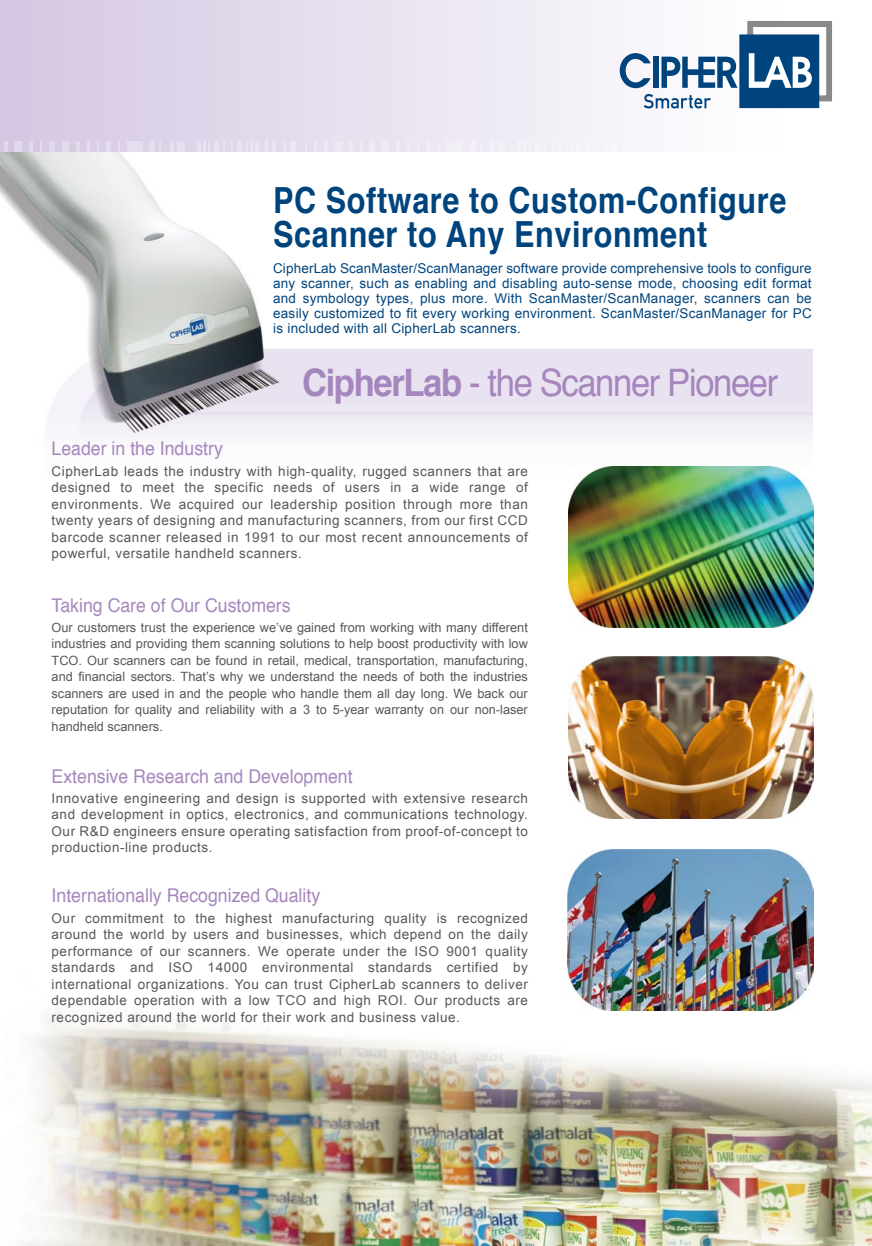
<style>
.page{position:relative;width:872px;height:1246px;background:#fff}
.page>*{position:absolute;margin:0;border:0;box-sizing:border-box;transform-origin:0 0}
.t1{font:37.8px "Helvetica";letter-spacing:-.04em;color:#a687bd;scale:.91 1}
.t2{font:700 36px/34.2px "Helvetica";letter-spacing:.02em;color:#00447d;scale:.85 1}
.t3{font:18.9px "Helvetica";color:#a687bd;scale:.94 1}
.t4{font:13.5px/16.5px "Arial";letter-spacing:.04em;color:#595757;text-align:justify}
.t5{font:13.5px/15px "Arial";letter-spacing:.02em;color:#00447d;text-align:justify}
.t6{font:12.75px/16.5px "Arial";color:#595757;text-align:justify}
.s1{font-weight:700}
</style>
<div class="page">
<img style="left:0;top:108px;width:812px;height:330px">
<div style="left:0;top:0;width:800px;height:152px;background:linear-gradient(to right,#d4c7e2,#fff)"></div>
<div style="left:127px;top:141px;width:15px;height:11px;background:#e5deee"></div>
<svg style="left:170px;top:141px;width:3px;height:11px"></svg>
<svg style="left:159px;top:141px;width:2px;height:11px"></svg>
<svg style="left:223px;top:141px;width:2px;height:11px"></svg>
<div style="left:214px;top:141px;width:5px;height:11px;background:#e9e2f0"></div>
<div style="left:149px;top:141px;width:6px;height:11px;background:#e6dfee"></div>
<div style="left:177px;top:141px;width:7px;height:11px;background:#e7e0ef"></div>
<svg style="left:197px;top:141px;width:13px;height:11px"></svg>
<hr style="left:272px;top:141px;width:4px;height:11px;background:#ebe5f2">
<svg style="left:284px;top:141px;width:2px;height:11px"></svg>
<svg style="left:231px;top:141px;width:2px;height:11px"></svg>
<div style="left:237px;top:141px;width:5px;height:11px;background:#e9e4f0"></div>
<div style="left:290px;top:141px;width:6px;height:11px;background:#ece7f2"></div>
<svg style="left:265px;top:141px;width:3px;height:11px"></svg>
<svg style="left:246px;top:141px;width:13px;height:11px"></svg>
<div style="left:62px;top:141px;width:7px;height:11px;background:#e3daec"></div>
<hr style="left:29px;top:141px;width:4px;height:11px;background:#e2d9ea">
<svg style="left:40px;top:141px;width:2px;height:11px"></svg>
<div style="left:49px;top:141px;width:6px;height:11px;background:#e2d9eb"></div>
<div style="left:15px;top:141px;width:7px;height:11px;background:#e1d8ea"></div>
<svg style="left:4px;top:141px;width:3px;height:11px"></svg>
<svg style="left:118px;top:141px;width:2px;height:11px"></svg>
<div style="left:106px;top:141px;width:5px;height:11px;background:#e5dded"></div>
<svg style="left:76px;top:141px;width:3px;height:11px"></svg>
<svg style="left:87px;top:141px;width:2px;height:11px"></svg>
<div style="left:447px;top:141px;width:15px;height:11px;background:#f2eef6"></div>
<hr style="left:490px;top:141px;width:4px;height:11px;background:#f3f0f7">
<svg style="left:543px;top:141px;width:2px;height:11px"></svg>
<div style="left:535px;top:141px;width:5px;height:11px;background:#f5f3f8"></div>
<div style="left:470px;top:141px;width:5px;height:11px;background:#f3f0f7"></div>
<div style="left:498px;top:141px;width:7px;height:11px;background:#f3f0f7"></div>
<hr style="left:517px;top:141px;width:4px;height:11px;background:#f4f1f8">
<svg style="left:523px;top:141px;width:7px;height:11px"></svg>
<hr style="left:592px;top:141px;width:4px;height:11px;background:#f7f5fa">
<svg style="left:551px;top:141px;width:2px;height:11px"></svg>
<div style="left:557px;top:141px;width:5px;height:11px;background:#f5f3f9"></div>
<div style="left:611px;top:141px;width:5px;height:11px;background:#f8f6fa"></div>
<svg style="left:586px;top:141px;width:2px;height:11px"></svg>
<svg style="left:566px;top:141px;width:13px;height:11px"></svg>
<div style="left:382px;top:141px;width:7px;height:11px;background:#efebf5"></div>
<hr style="left:349px;top:141px;width:4px;height:11px;background:#eee9f3">
<div style="left:369px;top:141px;width:6px;height:11px;background:#efebf4"></div>
<div style="left:335px;top:141px;width:7px;height:11px;background:#ede9f3"></div>
<hr style="left:324px;top:141px;width:4px;height:11px;background:#ede8f3">
<svg style="left:305px;top:141px;width:2px;height:11px"></svg>
<svg style="left:314px;top:141px;width:3px;height:11px"></svg>
<svg style="left:438px;top:141px;width:2px;height:11px"></svg>
<div style="left:426px;top:141px;width:5px;height:11px;background:#f0edf5"></div>
<hr style="left:396px;top:141px;width:4px;height:11px;background:#f0ecf5">
<svg style="left:417px;top:141px;width:2px;height:11px"></svg>
<svg style="left:407px;top:141px;width:3px;height:11px"></svg>
<img style="left:23px;top:778px;width:849px;height:468px">
<img style="left:568px;top:466px;width:245px;height:161px">
<img style="left:568px;top:656px;width:245px;height:162px">
<img style="left:568px;top:849px;width:245px;height:161px">
<svg style="left:619px;top:20px;width:213px;height:88px"></svg>
<p class="t2" style="left:273px;top:184px;width:605px">PC Software to Custom-Configure<br>Scanner to Any Environment</p>
<p class="t5" style="left:273px;top:261px;width:540px">CipherLab ScanMaster/ScanManager software provide comprehensive tools to configure any scanner, such as enabling and disabling auto-sense mode, choosing edit format and symbology types, plus more. With ScanMaster/ScanManager, scanners can be easily customized to fit every working environment. ScanMaster/ScanManager for PC is included with all CipherLab scanners.</p>
<p class="t1" style="left:302px;top:354px;width:525px"><span class="s1">CipherLab</span> - the Scanner Pioneer</p>
<p class="t3" style="left:52px;top:433px;width:184px">Leader in the Industry</p>
<p class="t4" style="left:52px;top:463px;width:478px">CipherLab leads the industry with high-quality, rugged scanners that are designed to meet the specific needs of users in a wide range of environments. We acquired our leadership position through more than twenty years of designing and manufacturing scanners, from our first CCD barcode scanner released in 1991 to our most recent announcements of powerful, versatile handheld scanners.</p>
<p class="t3" style="left:52px;top:591px;width:256px">Taking Care of Our Customers</p>
<p class="t6" style="left:52px;top:619px;width:478px">Our customers trust the experience we’ve gained from working with many different industries and providing them scanning solutions to help boost productivity with low TCO. Our scanners can be found in retail, medical, transportation, manufacturing, and financial sectors. That’s why we understand the needs of both the industries scanners are used in and the people who handle them all day long. We back our reputation for quality and reliability with a 3 to 5-year warranty on our non-laser handheld scanners.</p>
<p class="t3" style="left:52px;top:761px;width:322px">Extensive Research and Development</p>
<p class="t4" style="left:52px;top:790px;width:478px">Innovative engineering and design is supported with extensive research and development in optics, electronics, and communications technology.<br>Our R&amp;D engineers ensure operating satisfaction from proof-of-concept to production-line products.</p>
<p class="t3" style="left:52px;top:881px;width:287px">Internationally Recognized Quality</p>
<p class="t4" style="left:52px;top:910px;width:478px">Our commitment to the highest manufacturing quality is recognized around the world by users and businesses, which depend on the daily performance of our scanners. We operate under the ISO 9001 quality standards and ISO 14000 environmental standards certified by international organizations. You can trust CipherLab scanners to deliver dependable operation with a low TCO and high ROI. Our products are recognized around the world for their work and business value.</p>
</div>
